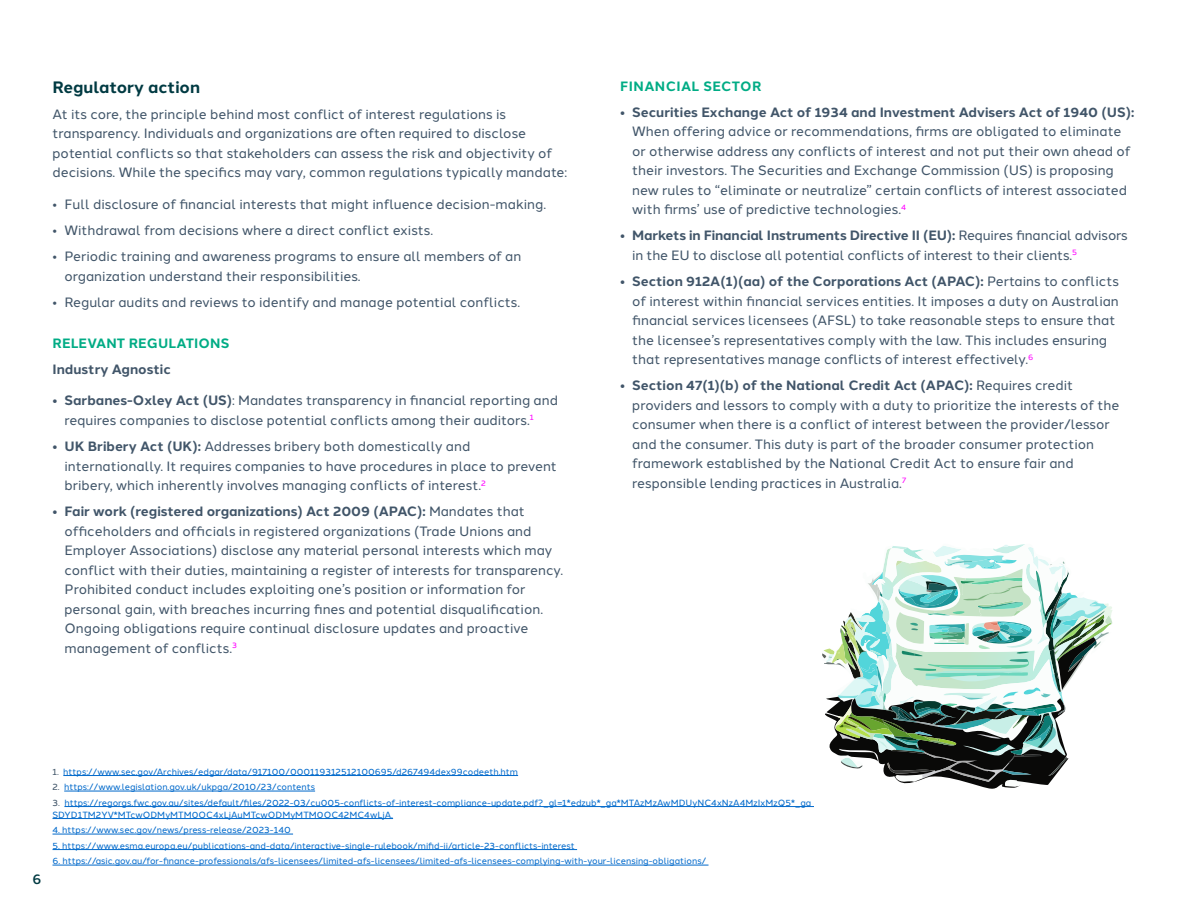
<style>
.page{position:relative;width:1188px;height:918px;background:#fff}
.page>*{position:absolute;margin:0;border:0;box-sizing:border-box;transform-origin:0 0}
.t1{font:700 16.5px "Halcom";color:#003a42}
.Body{font:13.5px/19.5px "Halcom";color:#415569}
.t2{font:700 13.5px "Halcom";letter-spacing:.01em;color:#00ac85}
.Body-2{font:700 13.5px "Halcom";color:#415569}
.t3{font:700 13.5px "Halcom";letter-spacing:.03em;color:#00ac85}
.t4{font:500 13.5px "Halcom";color:#003a42}
.Legal_text{font:9px/12px "Halcom";color:#0069cb}
.s1{font-weight:700}
.s2{color:#415569}
</style>
<div class="page">
<hr style="left:63px;top:775px;width:455px;height:1px;background:#0069cb">
<hr style="left:64px;top:791px;width:251px;height:1px;background:#0069cb">
<hr style="left:64px;top:806px;width:852px;height:1px;background:#0069cb">
<hr style="left:52px;top:818px;width:341px;height:1px;background:#0069cb">
<hr style="left:52px;top:834px;width:241px;height:1px;background:#0069cb">
<hr style="left:52px;top:849px;width:525px;height:1px;background:#0069cb">
<hr style="left:52px;top:865px;width:657px;height:1px;background:#0069cb">
<svg style="left:822px;top:544px;width:291px;height:245px"></svg>
<div style="left:814px;top:798px;width:121px;height:17px;background:#fff"></div>
<h3 class="t1" style="left:52px;top:74px;width:149px">Regulatory action</h3>
<p class="Body" style="left:52px;top:103px;width:516px">At its core, the principle behind most conflict of interest regulations is transparency. Individuals and organizations are often required to disclose potential conflicts so that stakeholders can assess the risk and objectivity of decisions. While the specifics may vary, common regulations typically mandate:</p>
<p class="Body" style="left:52px;top:193px;width:495px">• Full disclosure of financial interests that might influence decision-making.</p>
<p class="Body" style="left:52px;top:219px;width:382px">• Withdrawal from decisions where a direct conflict exists.</p>
<p class="Body" style="left:64px;top:246px;width:458px;text-indent:-12px">• Periodic training and awareness programs to ensure all members of an organization understand their responsibilities.</p>
<p class="Body" style="left:52px;top:291px;width:469px">• Regular audits and reviews to identify and manage potential conflicts.</p>
<h3 class="t2" style="left:53px;top:333px;width:178px">RELEVANT REGULATIONS</h3>
<p class="Body-2" style="left:52px;top:358px;width:120px">Industry Agnostic</p>
<p class="Body" style="left:64px;top:390px;width:495px;text-indent:-12px"><span class="s1">• Sarbanes-Oxley Act (US)</span>: Mandates transparency in financial reporting and requires companies to disclose potential conflicts among their auditors.<sup>1</sup></p>
<p class="Body" style="left:64px;top:435px;width:494px;text-indent:-12px"><span class="s1">• UK Bribery Act (UK):</span> Addresses bribery both domestically and internationally. It requires companies to have procedures in place to prevent bribery, which inherently involves managing conflicts of interest.<sup>2</sup></p>
<p class="Body" style="left:64px;top:501px;width:500px;text-indent:-12px"><span class="s1">• Fair work (registered organizations) Act 2009 (APAC):</span> Mandates that officeholders and officials in registered organizations (Trade Unions and Employer Associations) disclose any material personal interests which may conflict with their duties, maintaining a register of interests for transparency.<br>Prohibited conduct includes exploiting one’s position or information for personal gain, with breaches incurring fines and potential disqualification.<br>Ongoing obligations require continual disclosure updates and proactive management of conflicts.<sup>3</sup></p>
<h4 class="t3" style="left:620px;top:76px;width:143px">FINANCIAL SECTOR</h4>
<p class="Body" style="left:632px;top:101px;width:504px;text-indent:-12px"><span class="s1">• Securities Exchange Act of 1934 and Investment Advisers Act of 1940 (US):<br></span>When offering advice or recommendations, firms are obligated to eliminate or otherwise address any conflicts of interest and not put their own ahead of their investors. The Securities and Exchange Commission (US) is proposing new rules to “eliminate or neutralize” certain conflicts of interest associated with firms’ use of predictive technologies.<sup>4</sup></p>
<p class="Body" style="left:632px;top:225px;width:497px;text-indent:-12px"><span class="s1">• Markets in Financial Instruments Directive II (EU):</span> Requires financial advisors in the EU to disclose all potential conflicts of interest to their clients.<sup>5</sup></p>
<p class="Body" style="left:632px;top:270px;width:488px;text-indent:-12px"><span class="s1">• Section 912A(1)(aa) of the Corporations Act (APAC):</span> Pertains to conflicts of interest within financial services entities. It imposes a duty on Australian financial services licensees (AFSL) to take reasonable steps to ensure that the licensee’s representatives comply with the law. This includes ensuring that representatives manage conflicts of interest effectively.<sup>6</sup></p>
<p class="Body" style="left:632px;top:375px;width:489px;text-indent:-12px"><span class="s1">• Section 47(1)(b) of the National Credit Act (APAC):</span> Requires credit providers and lessors to comply with a duty to prioritize the interests of the consumer when there is a conflict of interest between the provider/lessor and the consumer. This duty is part of the broader consumer protection framework established by the National Credit Act to ensure fair and responsible lending practices in Australia.<sup>7</sup></p>
<p class="t4" style="left:32px;top:868px;width:10px">6</p>
<p class="Legal_text" style="left:52px;top:765px;width:467px"><span class="s2">1.</span> https://www.sec.gov/Archives/edgar/data/917100/000119312512100695/d267494dex99codeeth.htm</p>
<p class="Legal_text" style="left:52px;top:780px;width:264px"><span class="s2">2.</span> https://www.legislation.gov.uk/ukpga/2010/23/contents</p>
<p class="Legal_text" style="left:52px;top:796px;width:760px"><span class="s2">3.</span> https://regorgs.fwc.gov.au/sites/default/files/2022-03/cu005-conflicts-of-interest-compliance-update.pdf?_gl=1*edzub*_ga*MTAzMzAwMDUyNC4xNzA4MzIxMzQ5*_ga<br>SDYD1TM2YV*MTcwODMyMTM0OC4xLjAuMTcwODMyMTM0OC42MC4wLjA.</p>
<p class="Legal_text" style="left:52px;top:823px;width:240px">4. https://www.sec.gov/news/press-release/2023-140</p>
<p class="Legal_text" style="left:52px;top:839px;width:524px">5. https://www.esma.europa.eu/publications-and-data/interactive-single-rulebook/mifid-ii/article-23-conflicts-interest</p>
<p class="Legal_text" style="left:52px;top:854px;width:655px">6. https://asic.gov.au/for-finance-professionals/afs-licensees/limited-afs-licensees/limited-afs-licensees-complying-with-your-licensing-obligations/</p>
</div>
